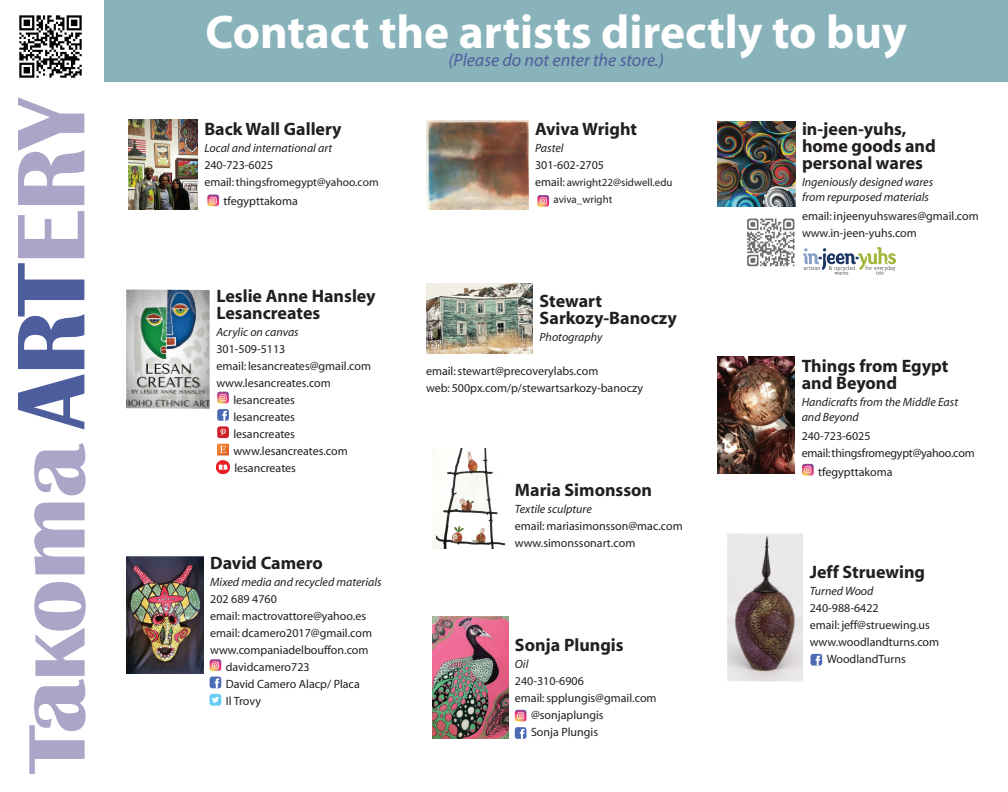
<style>
.page{position:relative;width:1008px;height:792px;background:#fff}
.page>*{position:absolute;margin:0;border:0;box-sizing:border-box;transform-origin:0 0}
.t1{font:700 47.4px "Myriad";color:#fff}
.t2{font:700 18px/17px "Myriad";color:#231f20}
.t3{font:italic 18px "Myriad";color:#4d5d9d}
.t4{font:12px/17px "Myriad";color:#231f20}
.t5{font:italic 12px/15px "Myriad";color:#231f20}
.t6{font:12px/17px "Myriad";letter-spacing:-.02em;color:#231f20}
.t7{font:11.5px "Myriad";color:#231f20}
.t8{font:10.9px/17px "Myriad";color:#231f20}
.s1{font-size:12px}
</style>
<div class="page">
<div style="left:104px;top:0;width:904px;height:82px;background:#89b3ba"></div>
<img style="left:128px;top:120px;width:70px;height:90px">
<img style="left:718px;top:122px;width:78px;height:85px">
<svg style="left:802px;top:464px;width:12px;height:12px"></svg>
<img style="left:747px;top:218px;width:48px;height:49px">
<svg style="left:803px;top:247px;width:93px;height:28px"></svg>
<img style="left:718px;top:356px;width:77px;height:117px">
<svg style="left:207px;top:195px;width:12px;height:11px"></svg>
<img style="left:427px;top:120px;width:101px;height:89px">
<img style="left:432px;top:449px;width:74px;height:99px">
<img style="left:427px;top:283px;width:106px;height:70px">
<svg style="left:537px;top:195px;width:12px;height:12px"></svg>
<img style="left:126px;top:289px;width:84px;height:120px">
<img style="left:126px;top:557px;width:77px;height:117px">
<img style="left:727px;top:534px;width:76px;height:148px">
<img style="left:432px;top:617px;width:76px;height:122px">
<svg style="left:217px;top:392px;width:12px;height:11px"></svg>
<div style="left:217px;top:409px;width:12px;height:12px;background:#4d6bb4;border-radius:3px"></div>
<svg style="left:222px;top:411px;width:5px;height:10px"></svg>
<div style="left:217px;top:426px;width:12px;height:12px;background:#cf2029;border-radius:3px"></div>
<svg style="left:220px;top:429px;width:6px;height:7px"></svg>
<svg style="left:217px;top:444px;width:12px;height:11px"></svg>
<img style="left:216px;top:460px;width:14px;height:14px">
<svg style="left:811px;top:654px;width:11px;height:12px"></svg>
<svg style="left:816px;top:656px;width:4px;height:10px"></svg>
<svg style="left:210px;top:659px;width:11px;height:12px"></svg>
<svg style="left:210px;top:677px;width:11px;height:11px"></svg>
<svg style="left:215px;top:678px;width:4px;height:10px"></svg>
<svg style="left:515px;top:710px;width:11px;height:12px"></svg>
<div style="left:515px;top:727px;width:11px;height:12px;background:#4d6bb4;border-radius:3px"></div>
<svg style="left:520px;top:729px;width:5px;height:10px"></svg>
<div style="left:210px;top:694px;width:11px;height:12px;background:#68cdf4;border-radius:3px"></div>
<svg style="left:212px;top:697px;width:7px;height:6px"></svg>
<svg style="left:18px;top:97px;width:66px;height:332px"></svg>
<svg style="left:29px;top:443px;width:57px;height:331px"></svg>
<img style="left:19px;top:15px;width:63px;height:63px">
<h1 class="t1" style="left:206px;top:8px;width:703px">Contact the artists directly to buy</h1>
<h2 class="t3" style="left:449px;top:51px;width:217px">(Please do not enter the store.)</h2>
<h2 class="t2" style="left:204px;top:121px;width:139px">Back Wall Gallery</h2>
<p class="t5" style="left:204px;top:141px;width:129px">Local and international art</p>
<p class="t4" style="left:204px;top:157px;width:70px">240-723-6025</p>
<p class="t7" style="left:204px;top:176px;width:176px"><span class="s1">email:</span> thingsfromegypt@yahoo.com</p>
<p class="t4" style="left:224px;top:193px;width:76px">tfegypttakoma</p>
<h2 class="t2" style="left:216px;top:288px;width:161px">Leslie Anne Hansley<br>Lesancreates</h2>
<p class="t5" style="left:216px;top:325px;width:84px">Acrylic on canvas</p>
<p class="t4" style="left:216px;top:341px;width:70px">301-509-5113</p>
<p class="t4" style="left:216px;top:358px;width:156px">email: lesancreates@gmail.com</p>
<p class="t4" style="left:216px;top:375px;width:116px">www.lesancreates.com</p>
<p class="t4" style="left:233px;top:392px;width:63px">lesancreates</p>
<p class="t4" style="left:233px;top:409px;width:63px">lesancreates</p>
<p class="t4" style="left:233px;top:426px;width:63px">lesancreates</p>
<p class="t4" style="left:233px;top:443px;width:116px">www.lesancreates.com</p>
<p class="t4" style="left:234px;top:460px;width:63px">lesancreates</p>
<h2 class="t2" style="left:210px;top:555px;width:114px">David Camero</h2>
<p class="t5" style="left:210px;top:575px;width:173px">Mixed media and recycled materials</p>
<p class="t4" style="left:210px;top:591px;width:68px">202 689 4760</p>
<p class="t4" style="left:210px;top:608px;width:157px">email: mactrovattore@yahoo.es</p>
<p class="t4" style="left:210px;top:625px;width:164px">email: dcamero2017@gmail.com</p>
<p class="t4" style="left:210px;top:642px;width:160px">www.companiadelbouffon.com</p>
<p class="t4" style="left:226px;top:659px;width:85px">davidcamero723</p>
<p class="t4" style="left:226px;top:676px;width:136px">David Camero Alacp/ Placa</p>
<p class="t4" style="left:226px;top:693px;width:37px">Il Trovy</p>
<h2 class="t2" style="left:535px;top:121px;width:103px">Aviva Wright</h2>
<p class="t5" style="left:535px;top:141px;width:30px">Pastel</p>
<p class="t4" style="left:535px;top:157px;width:70px">301-602-2705</p>
<p class="t8" style="left:554px;top:174px;width:120px;text-indent:-18px"><span class="s1">email:</span> awright22@sidwell.edu aviva_wright</p>
<h2 class="t2" style="left:540px;top:293px;width:139px">Stewart<br>Sarkozy-Banoczy</h2>
<p class="t5" style="left:540px;top:330px;width:64px">Photography</p>
<p class="t4" style="left:426px;top:363px;width:219px">email: stewart@precoverylabs.com<br>web: 500px.com/p/stewartsarkozy-banoczy</p>
<h2 class="t2" style="left:515px;top:482px;width:139px">Maria Simonsson</h2>
<p class="t5" style="left:515px;top:502px;width:78px">Textile sculpture</p>
<p class="t4" style="left:515px;top:518px;width:169px">email: mariasimonsson@mac.com www.simonssonart.com</p>
<h2 class="t2" style="left:515px;top:637px;width:110px">Sonja Plungis</h2>
<p class="t5" style="left:515px;top:657px;width:15px">Oil</p>
<p class="t4" style="left:515px;top:673px;width:70px">240-310-6906</p>
<p class="t4" style="left:515px;top:690px;width:143px">email: spplungis@gmail.com</p>
<p class="t4" style="left:531px;top:707px;width:74px">@sonjaplungis</p>
<p class="t4" style="left:531px;top:724px;width:69px">Sonja Plungis</p>
<h2 class="t2" style="left:802px;top:121px;width:135px">in-jeen-yuhs, home goods and personal wares</h2>
<p class="t5" style="left:802px;top:175px;width:133px">Ingeniously designed wares from repurposed materials</p>
<p class="t4" style="left:802px;top:208px;width:178px">email: injeenyuhswares@gmail.com www.in-jeen-yuhs.com</p>
<h2 class="t2" style="left:802px;top:358px;width:148px">Things from Egypt and Beyond</h2>
<p class="t5" style="left:802px;top:395px;width:158px">Handicrafts from the Middle East and Beyond</p>
<p class="t6" style="left:802px;top:428px;width:175px">240-723-6025<br>email: thingsfromegypt@yahoo.com</p>
<p class="t4" style="left:818px;top:464px;width:76px">tfegypttakoma</p>
<h2 class="t2" style="left:810px;top:565px;width:117px">Jeff Struewing</h2>
<p class="t5" style="left:810px;top:584px;width:65px">Turned Wood</p>
<p class="t4" style="left:810px;top:600px;width:70px">240-988-6422</p>
<p class="t4" style="left:810px;top:617px;width:122px">email: jeff@struewing.us</p>
<p class="t4" style="left:810px;top:634px;width:131px">www.woodlandturns.com</p>
<p class="t4" style="left:827px;top:651px;width:81px">WoodlandTurns</p>
</div>
